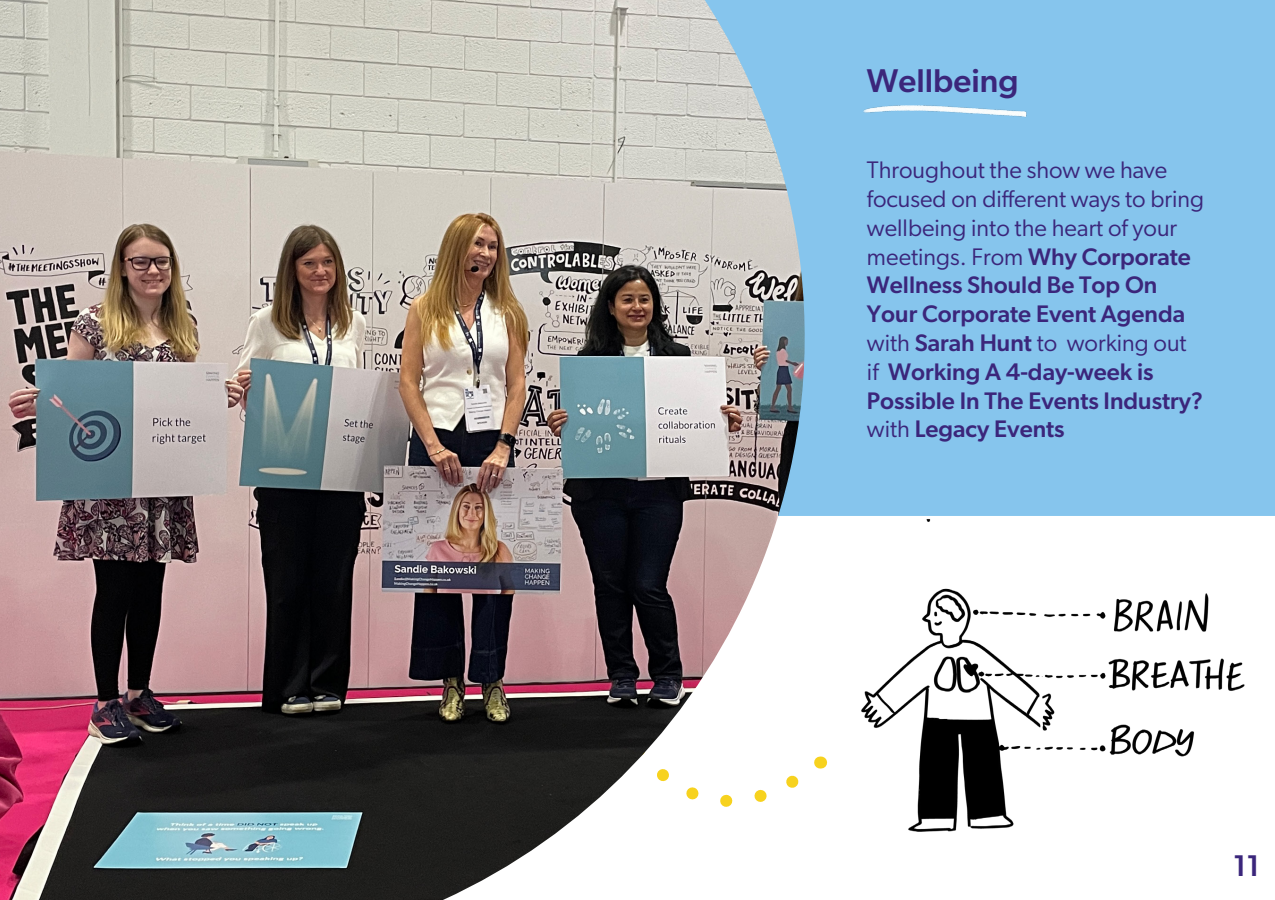
<style>
.page{position:relative;width:1275px;height:900px;background:#fff}
.page>*{position:absolute;margin:0;border:0;box-sizing:border-box;transform-origin:0 0}
.t1{font:500 33px "Gibson";color:#3b267b}
.t2{font:500 30px "Gibson";color:#3b267b}
.t3{font:500 24px/28.8px "Gibson";color:#3b267b}
.s1{font-weight:400}
</style>
<div class="page">
<div style="left:838px;top:0;width:437px;height:516px;background:#86c5ed"></div>
<img style="left:861px;top:519px;width:384px;height:313px">
<img style="left:842px;top:101px;width:193px;height:27px">
<img style="left:0;top:0;width:838px;height:900px">
<h1 class="t1" style="left:867px;top:61px;width:153px">Wellbeing</h1>
<p class="t3" style="left:867px;top:155px;width:339px"><span class="s1">Throughout the show we have focused on different ways to bring wellbeing into the heart of your meetings. From</span> Why Corporate<br>Wellness Should Be Top On<br>Your Corporate Event Agenda <span class="s1">with</span> Sarah Hunt <span class="s1">to working out if</span> Working A 4-day-week is<br>Possible In The Events Industry? <span class="s1">with</span> Legacy Events</p>
<p class="t2" style="left:1233px;top:848px;width:29px">11</p>
</div>
